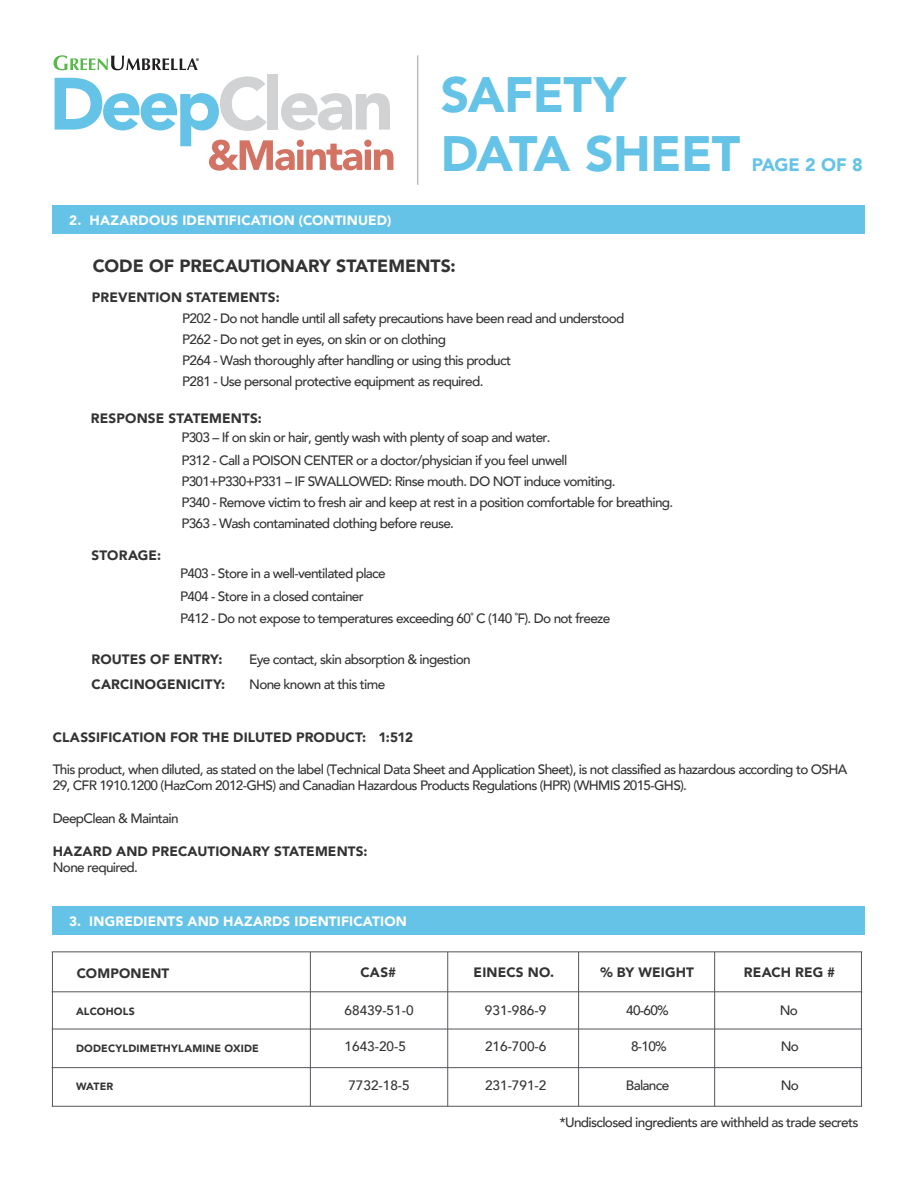
<style>
.page{position:relative;width:918px;height:1188px;background:#fff}
.page>*{position:absolute;margin:0;border:0;box-sizing:border-box;transform-origin:0 0}
.t1{font:900 49.65px/59.6px "Avenir";letter-spacing:-.01em;color:#64c3e7}
.t2{font:900 18px "Avenir";letter-spacing:-.02em;color:#64c3e7}
.t3{font:900 17.7px "Avenir";color:#333}
.t4{font:500 13.65px/21px "Avenir";letter-spacing:-.05em;color:#333}
.t5{font:900 13.65px "Avenir";letter-spacing:.01em;color:#333}
.t6{font:900 13.65px "Avenir";letter-spacing:.01em;color:#fff}
.t7{font:900 10.5px "Avenir";letter-spacing:.02em;color:#333}
.t8{font:8.4px "Myriad Pro";color:#020202}
</style>
<div class="page">
<div style="left:53px;top:205px;width:812px;height:29px;background:#64c3e7"></div>
<div style="left:53px;top:906px;width:812px;height:29px;background:#64c3e7"></div>
<div style="left:267px;top:74px;width:11px;height:56px;background:#d0d2d3"></div>
<svg style="left:54px;top:55px;width:144px;height:15px"></svg>
<svg style="left:55px;top:76px;width:338px;height:95px"></svg>
<hr style="left:310px;top:952px;width:1px;height:154px;background:#54565b">
<hr style="left:447px;top:952px;width:1px;height:154px;background:#54565b">
<hr style="left:578px;top:952px;width:1px;height:154px;background:#54565b">
<hr style="left:714px;top:952px;width:1px;height:154px;background:#54565b">
<hr style="left:52px;top:992px;width:810px;height:1px;background:#54565b">
<hr style="left:52px;top:1029px;width:810px;height:1px;background:#54565b">
<hr style="left:52px;top:1067px;width:810px;height:1px;background:#54565b">
<hr style="left:52px;top:952px;width:1px;height:154px;background:#54565b">
<hr style="left:861px;top:952px;width:1px;height:154px;background:#54565b">
<hr style="left:52px;top:952px;width:810px;height:1px;background:#54565b">
<hr style="left:52px;top:1106px;width:810px;height:1px;background:#54565b">
<hr style="left:417px;top:55px;width:1px;height:130px;background:#c0bfbf">
<p class="t8" style="left:196px;top:56px;width:5px">®</p>
<h1 class="t1" style="left:441px;top:64px;width:301px">SAFETY<br>DATA SHEET</h1>
<h2 class="t2" style="left:752px;top:150px;width:113px">PAGE 2 OF 8</h2>
<p class="t6" style="left:69px;top:208px;width:324px">2. HAZARDOUS IDENTIFICATION (CONTINUED)</p>
<p class="t3" style="left:93px;top:251px;width:364px">CODE OF PRECAUTIONARY STATEMENTS:</p>
<p class="t5" style="left:92px;top:286px;width:189px">PREVENTION STATEMENTS:</p>
<p class="t4" style="left:182px;top:308px;width:444px">P202 - Do not handle until all safety precautions have been read and understood</p>
<p class="t4" style="left:182px;top:329px;width:330px">P262 - Do not get in eyes, on skin or on clothing<br>P264 - Wash thoroughly after handling or using this product<br>P281 - Use personal protective equipment as required.</p>
<p class="t5" style="left:91px;top:406px;width:172px">RESPONSE STATEMENTS:</p>
<p class="t4" style="left:181px;top:449px;width:388px">P312 - Call a POISON CENTER or a doctor/physician if you feel unwell</p>
<p class="t4" style="left:181px;top:426px;width:371px">P303 – If on skin or hair, gently wash with plenty of soap and water.</p>
<p class="t5" style="left:91px;top:544px;width:71px">STORAGE:</p>
<p class="t4" style="left:181px;top:470px;width:436px">P301+P330+P331 – IF SWALLOWED: Rinse mouth. DO NOT induce vomiting.</p>
<p class="t4" style="left:181px;top:512px;width:274px">P363 - Wash contaminated clothing before reuse.</p>
<p class="t4" style="left:181px;top:491px;width:493px">P340 - Remove victim to fresh air and keep at rest in a position comfortable for breathing.</p>
<p class="t4" style="left:180px;top:561px;width:432px;line-height:22.5px">P403 - Store in a well-ventilated place<br>P404 - Store in a closed container<br>P412 - Do not expose to temperatures exceeding 60˚ C (140 ˚F). Do not freeze</p>
<p class="t5" style="left:91px;top:647px;width:132px">ROUTES OF ENTRY:</p>
<p class="t4" style="left:249px;top:648px;width:223px">Eye contact, skin absorption &amp; ingestion</p>
<p class="t5" style="left:91px;top:673px;width:135px">CARCINOGENICITY:</p>
<p class="t4" style="left:249px;top:673px;width:137px">None known at this time</p>
<p class="t5" style="left:53px;top:725px;width:362px">CLASSIFICATION FOR THE DILUTED PRODUCT: 1:512</p>
<p class="t4" style="left:53px;top:760px;width:796px;line-height:16.4px">This product, when diluted, as stated on the label (Technical Data Sheet and Application Sheet), is not classified as hazardous according to OSHA<br>29, CFR 1910.1200 (HazCom 2012-GHS) and Canadian Hazardous Products Regulations (HPR) (WHMIS 2015-GHS).</p>
<p class="t4" style="left:53px;top:807px;width:127px">DeepClean &amp; Maintain</p>
<p class="t5" style="left:53px;top:839px;width:316px">HAZARD AND PRECAUTIONARY STATEMENTS:</p>
<p class="t4" style="left:53px;top:856px;width:87px">None required.</p>
<p class="t6" style="left:69px;top:909px;width:339px">3. INGREDIENTS AND HAZARDS IDENTIFICATION</p>
<p class="t5" style="left:77px;top:961px;width:94px">COMPONENT</p>
<p class="t5" style="left:360px;top:961px;width:37px">CAS#</p>
<p class="t5" style="left:474px;top:961px;width:82px">EINECS NO.</p>
<p class="t5" style="left:601px;top:961px;width:95px">% BY WEIGHT</p>
<p class="t5" style="left:744px;top:961px;width:93px">REACH REG #</p>
<p class="t7" style="left:76px;top:1003px;width:60px">ALCOHOLS</p>
<p class="t4" style="left:345px;top:999px;width:70px">68439-51-0</p>
<p class="t4" style="left:485px;top:999px;width:63px">931-986-9</p>
<p class="t4" style="left:626px;top:999px;width:44px">40-60%</p>
<p class="t4" style="left:780px;top:999px;width:20px">No</p>
<p class="t7" style="left:76px;top:1040px;width:184px">DODECYLDIMETHYLAMINE OXIDE</p>
<p class="t4" style="left:345px;top:1035px;width:63px">1643-20-5</p>
<p class="t4" style="left:485px;top:1035px;width:63px">216-700-6</p>
<p class="t4" style="left:631px;top:1035px;width:37px">8-10%</p>
<p class="t4" style="left:781px;top:1035px;width:20px">No</p>
<p class="t7" style="left:76px;top:1078px;width:39px">WATER</p>
<p class="t4" style="left:348px;top:1074px;width:63px">7732-18-5</p>
<p class="t4" style="left:485px;top:1074px;width:63px">231-791-2</p>
<p class="t4" style="left:626px;top:1074px;width:45px">Balance</p>
<p class="t4" style="left:781px;top:1074px;width:20px">No</p>
<p class="t4" style="left:560px;top:1111px;width:300px">*Undisclosed ingredients are withheld as trade secrets</p>
</div>
